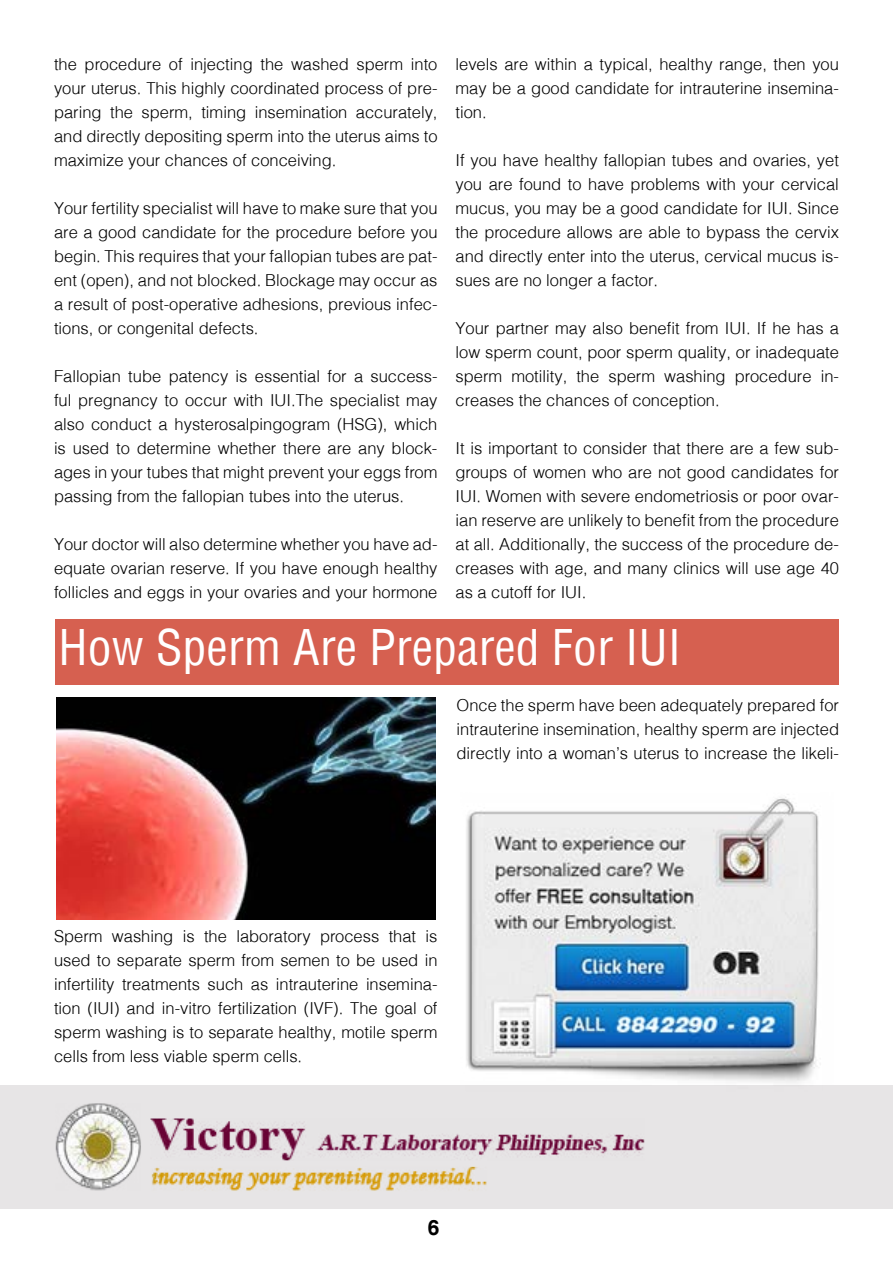
<style>
.page{position:relative;width:893px;height:1263px;background:#fff}
.page>*{position:absolute;margin:0;border:0;box-sizing:border-box;transform-origin:0 0}
.t1{font:condensed 48px "Helvetica";color:#fff}
.t2{font:700 21px "Helvetica";color:#000}
.t3{font:300 16.5px/24px "Helv";color:#000;text-align:justify}
</style>
<div class="page">
<div style="left:0;top:1086px;width:893px;height:123px;background:#e7e5e6"></div>
<img style="left:55px;top:1103px;width:590px;height:88px">
<img style="left:449px;top:797px;width:390px;height:289px">
<div style="left:55px;top:619px;width:784px;height:65px;background:#d66050"></div>
<img style="left:56px;top:697px;width:380px;height:222px">
<p class="t3" style="left:54px;top:52px;width:385px">the procedure of injecting the washed sperm into your uterus. This highly coordinated process of pre&shy;paring the sperm, timing insemination accurately, and directly depositing sperm into the uterus aims to maximize your chances of conceiving.</p>
<p class="t3" style="left:54px;top:196px;width:385px">Your fertility specialist will have to make sure that you are a good candidate for the procedure before you begin. This requires that your fallopian tubes are pat&shy;ent (open), and not blocked. Blockage may occur as a result of post-operative adhesions, previous infec&shy;tions, or congenital defects.</p>
<p class="t3" style="left:54px;top:364px;width:385px">Fallopian tube patency is essential for a success&shy;ful pregnancy to occur with IUI.The specialist may also conduct a hysterosalpingogram (HSG), which is used to determine whether there are any block&shy;ages in your tubes that might prevent your eggs from passing from the fallopian tubes into the uterus.</p>
<p class="t3" style="left:54px;top:532px;width:385px">Your doctor will also determine whether you have ad&shy;equate ovarian reserve. If you have enough healthy follicles and eggs in your ovaries and your hormone</p>
<h1 class="t1" style="left:59px;top:617px;width:624px">How Sperm Are Prepared For IUI</h1>
<p class="t3" style="left:455px;top:52px;width:385px">levels are within a typical, healthy range, then you may be a good candidate for intrauterine insemina&shy;tion.</p>
<p class="t3" style="left:455px;top:148px;width:385px">If you have healthy fallopian tubes and ovaries, yet you are found to have problems with your cervical mucus, you may be a good candidate for IUI. Since the procedure allows are able to bypass the cervix and directly enter into the uterus, cervical mucus is&shy;sues are no longer a factor.</p>
<p class="t3" style="left:455px;top:316px;width:385px">Your partner may also benefit from IUI. If he has a low sperm count, poor sperm quality, or inadequate sperm motility, the sperm washing procedure in&shy;creases the chances of conception.</p>
<p class="t3" style="left:455px;top:436px;width:385px">It is important to consider that there are a few sub&shy;groups of women who are not good candidates for IUI. Women with severe endometriosis or poor ovar&shy;ian reserve are unlikely to benefit from the procedure at all. Additionally, the success of the procedure de&shy;creases with age, and many clinics will use age 40 as a cutoff for IUI.</p>
<p class="t3" style="left:456px;top:693px;width:384px">Once the sperm have been adequately prepared for intrauterine insemination, healthy sperm are injected directly into a woman’s uterus to increase the likeli-</p>
<p class="t3" style="left:54px;top:924px;width:385px">Sperm washing is the laboratory process that is used to separate sperm from semen to be used in infertility treatments such as intrauterine insemina&shy;tion (IUI) and in-vitro fertilization (IVF). The goal of sperm washing is to separate healthy, motile sperm cells from less viable sperm cells.</p>
<p class="t2" style="left:428px;top:1215px;width:13px">6</p>
</div>
